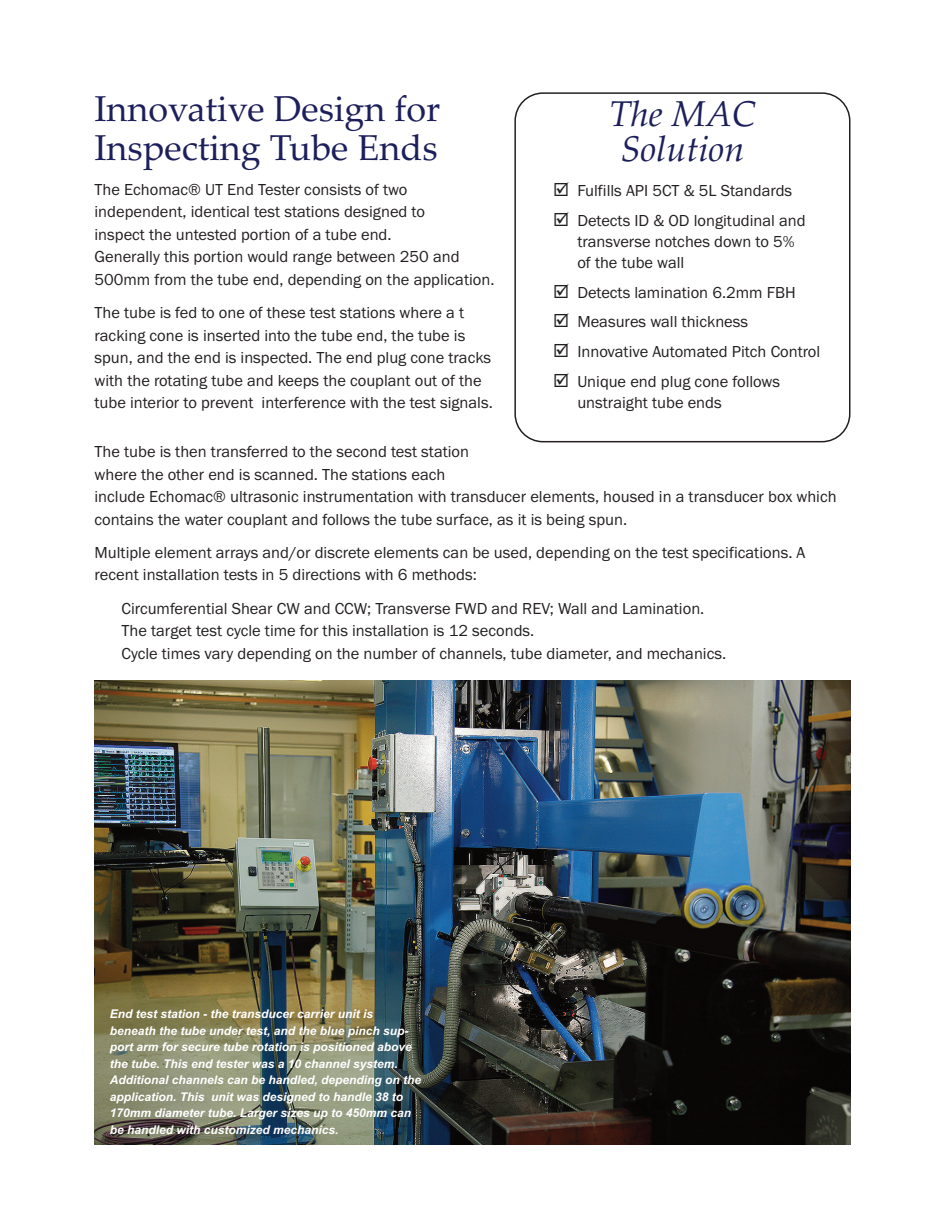
<style>
.page{position:relative;width:945px;height:1215px;background:#fff}
.page>*{position:absolute;margin:0;border:0;box-sizing:border-box;transform-origin:0 0}
.t1{font:36px/39px "Palatino Linotype";color:#1d1f5b}
.t2{font:italic 36px/34.5px "Palatino Linotype";color:#1d1f5b;text-align:center}
.t3{font:16.5px/22.5px "Franklin Gothic";color:#231f20}
.t4{font:italic 700 12px/16.5px "Arial";color:#fff}
</style>
<div class="page">
<img style="left:94px;top:681px;width:756px;height:464px">
<svg style="left:514px;top:92px;width:336px;height:350px"></svg>
<h1 class="t1" style="left:94px;top:89px;width:347px">Innovative Design for<br>Inspecting Tube Ends</h1>
<p class="t3" style="left:94px;top:178px;width:402px">The Echomac® UT End Tester consists of two independent, identical test stations designed to<br>inspect the untested portion of a tube end.<br>Generally this portion would range between 250 and 500mm from the tube end, depending on the application.</p>
<p class="t3" style="left:95px;top:301px;width:400px">The tube is fed to one of these test stations where a t racking cone is inserted into the tube end, the tube is spun, and the end is inspected. The end plug cone tracks with the rotating tube and keeps the couplant out of the tube interior to prevent interference with the test signals.</p>
<h1 class="t2" style="left:609px;top:97px;width:149px">The MAC<br>Solution</h1>
<p class="t3" style="left:553px;top:179px;width:241px">☑ Fulfills API 5CT &amp; 5L Standards</p>
<p class="t3" style="left:577px;top:210px;width:230px;line-height:21px;text-indent:-24px">☑ Detects ID &amp; OD longitudinal and transverse notches down to 5% of the tube wall</p>
<p class="t3" style="left:553px;top:281px;width:244px">☑ Detects lamination 6.2mm FBH</p>
<p class="t3" style="left:553px;top:310px;width:197px">☑ Measures wall thickness</p>
<p class="t3" style="left:553px;top:340px;width:269px">☑ Innovative Automated Pitch Control</p>
<p class="t3" style="left:577px;top:370px;width:204px;line-height:21px;text-indent:-24px">☑ Unique end plug cone follows unstraight tube ends</p>
<p class="t3" style="left:94px;top:440px;width:744px">The tube is then transferred to the second test station<br>where the other end is scanned. The stations each<br>include Echomac® ultrasonic instrumentation with transducer elements, housed in a transducer box which contains the water couplant and follows the tube surface, as it is being spun.</p>
<p class="t3" style="left:94px;top:541px;width:712px">Multiple element arrays and/or discrete elements can be used, depending on the test specifications. A recent installation tests in 5 directions with 6 methods:</p>
<p class="t3" style="left:121px;top:597px;width:606px">Circumferential Shear CW and CCW; Transverse FWD and REV; Wall and Lamination.<br>The target test cycle time for this installation is 12 seconds.<br>Cycle times vary depending on the number of channels, tube diameter, and mechanics.</p>
<p class="t4" style="left:110px;top:1006px;width:313px">End test station - the transducer carrier unit is beneath the tube under test, and the blue pinch sup&shy;port arm for secure tube rotation is positioned above the tube. This end tester was a 10 channel system.<br>Additional channels can be handled, depending on the application. This unit was designed to handle 38 to 170mm diameter tube. Larger sizes up to 450mm can be handled with customized mechanics.</p>
</div>
